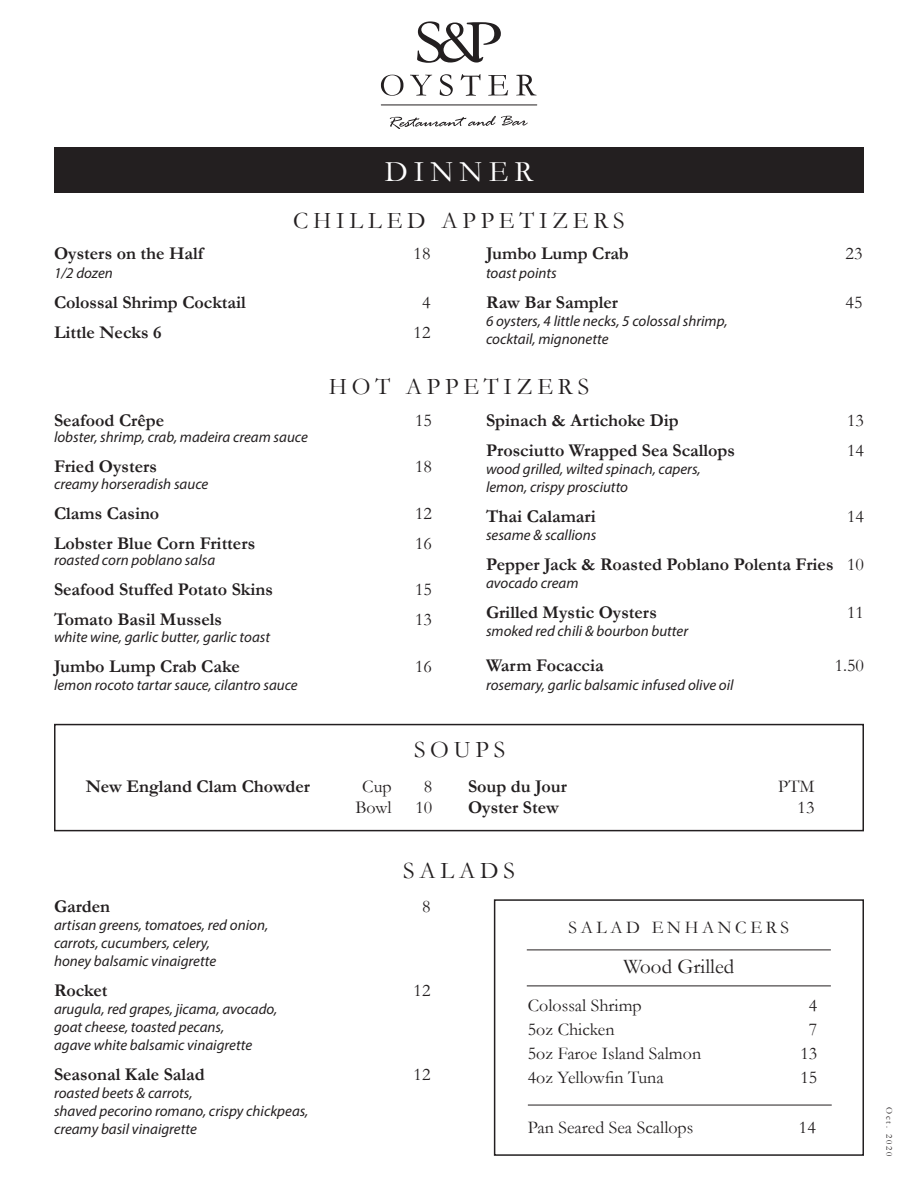
<style>
.page{position:relative;width:918px;height:1188px;background:#fff}
.page>*{position:absolute;margin:0;border:0;box-sizing:border-box;transform-origin:0 0}
.t1{font:30px "Garamond";letter-spacing:.2em;color:#fff}
.t2{font:24px "Garamond";letter-spacing:.2em;color:#231f20}
.t3{font:21px "Garamond";color:#231f20}
.t4{font:700 18px "Garamond";color:#231f20}
.t5{font:18px "Garamond";color:#231f20}
.t6{font:18px "Garamond";letter-spacing:.2em;color:#231f20}
.t7{font:italic 15px/18px "Myriad Pro";color:#231f20}
.t8{font:9px "Garamond";letter-spacing:.2em;color:#231f20}
.s1{font-weight:400}
</style>
<div class="page">
<div style="left:54px;top:148px;width:810px;height:45px;background:#231f20"></div>
<svg style="left:417px;top:21px;width:84px;height:42px"></svg>
<svg style="left:390px;top:116px;width:138px;height:13px"></svg>
<svg style="left:381px;top:75px;width:22px;height:21px"></svg>
<svg style="left:410px;top:75px;width:22px;height:21px"></svg>
<svg style="left:440px;top:74px;width:13px;height:22px"></svg>
<svg style="left:461px;top:74px;width:19px;height:22px"></svg>
<svg style="left:488px;top:75px;width:20px;height:21px"></svg>
<svg style="left:516px;top:75px;width:21px;height:20px"></svg>
<hr style="left:381px;top:105px;width:156px;height:1px;background:#231f20">
<div style="left:54px;top:724px;width:810px;height:107px;border:2px solid #231f20"></div>
<div style="left:494px;top:899px;width:370px;height:257px;border:2px solid #231f20"></div>
<hr style="left:527px;top:950px;width:304px;height:1px;background:#231f20">
<hr style="left:527px;top:986px;width:304px;height:1px;background:#231f20">
<hr style="left:528px;top:1105px;width:304px;height:1px;background:#231f20">
<h1 class="t1" style="left:385px;top:151px;width:150px">DINNER</h1>
<h2 class="t2" style="left:293px;top:204px;width:333px">CHILLED APPETIZERS</h2>
<p class="t4" style="left:54px;top:241px;width:151px">Oysters on the Half</p>
<p class="t5" style="left:414px;top:241px;width:18px">18</p>
<p class="t7" style="left:54px;top:264px;width:60px">1/2 dozen</p>
<p class="t4" style="left:54px;top:290px;width:193px">Colossal Shrimp Cocktail</p>
<p class="t5" style="left:422px;top:291px;width:10px">4</p>
<p class="t4" style="left:54px;top:320px;width:109px">Little Necks 6</p>
<p class="t5" style="left:414px;top:321px;width:18px">12</p>
<p class="t4" style="left:486px;top:241px;width:144px">Jumbo Lump Crab</p>
<p class="t5" style="left:846px;top:241px;width:18px">23</p>
<p class="t7" style="left:486px;top:264px;width:72px">toast points</p>
<p class="t4" style="left:486px;top:290px;width:134px">Raw Bar Sampler</p>
<p class="t5" style="left:846px;top:291px;width:18px">45</p>
<p class="t7" style="left:486px;top:312px;width:243px">6 oysters, 4 little necks, 5 colossal shrimp, cocktail, mignonette</p>
<h2 class="t2" style="left:329px;top:371px;width:262px">HOT APPETIZERS</h2>
<p class="t4" style="left:486px;top:408px;width:194px">Spinach &amp; Artichoke Dip</p>
<p class="t5" style="left:847px;top:408px;width:18px">13</p>
<p class="t4" style="left:486px;top:438px;width:251px">Prosciutto Wrapped Sea Scallops</p>
<p class="t5" style="left:847px;top:438px;width:18px">14</p>
<p class="t7" style="left:486px;top:459px;width:216px">wood grilled, wilted spinach, capers, lemon, crispy prosciutto</p>
<p class="t4" style="left:486px;top:504px;width:111px">Thai Calamari</p>
<p class="t5" style="left:847px;top:504px;width:18px">14</p>
<p class="t7" style="left:486px;top:526px;width:112px">sesame &amp; scallions</p>
<p class="t4" style="left:486px;top:552px;width:380px">Pepper Jack &amp; Roasted Poblano Polenta Fries <span class="s1">10</span></p>
<p class="t7" style="left:486px;top:574px;width:94px">avocado cream</p>
<p class="t4" style="left:486px;top:600px;width:172px">Grilled Mystic Oysters</p>
<p class="t5" style="left:847px;top:600px;width:18px">11</p>
<p class="t7" style="left:486px;top:622px;width:204px">smoked red chili &amp; bourbon butter</p>
<p class="t4" style="left:486px;top:654px;width:119px">Warm Focaccia</p>
<p class="t5" style="left:835px;top:654px;width:31px">1.50</p>
<p class="t7" style="left:486px;top:675px;width:249px">rosemary, garlic balsamic infused olive oil</p>
<p class="t4" style="left:54px;top:408px;width:112px">Seafood Crêpe</p>
<p class="t5" style="left:415px;top:408px;width:18px">15</p>
<p class="t7" style="left:54px;top:428px;width:255px">lobster, shrimp, crab, madeira cream sauce</p>
<p class="t4" style="left:54px;top:454px;width:105px">Fried Oysters</p>
<p class="t5" style="left:415px;top:454px;width:18px">18</p>
<p class="t7" style="left:54px;top:474px;width:156px">creamy horseradish sauce</p>
<p class="t4" style="left:54px;top:501px;width:107px">Clams Casino</p>
<p class="t5" style="left:415px;top:501px;width:18px">12</p>
<p class="t4" style="left:54px;top:531px;width:203px">Lobster Blue Corn Fritters</p>
<p class="t5" style="left:415px;top:531px;width:18px">16</p>
<p class="t7" style="left:54px;top:551px;width:163px">roasted corn poblano salsa</p>
<p class="t4" style="left:54px;top:577px;width:220px">Seafood Stuffed Potato Skins</p>
<p class="t5" style="left:415px;top:577px;width:18px">15</p>
<p class="t4" style="left:54px;top:607px;width:170px">Tomato Basil Mussels</p>
<p class="t5" style="left:415px;top:607px;width:18px">13</p>
<p class="t7" style="left:54px;top:627px;width:218px">white wine, garlic butter, garlic toast</p>
<p class="t4" style="left:54px;top:654px;width:187px">Jumbo Lump Crab Cake</p>
<p class="t5" style="left:415px;top:654px;width:18px">16</p>
<p class="t7" style="left:54px;top:675px;width:245px">lemon rocoto tartar sauce, cilantro sauce</p>
<h2 class="t2" style="left:414px;top:733px;width:93px">SOUPS</h2>
<p class="t4" style="left:86px;top:774px;width:226px">New England Clam Chowder</p>
<p class="t5" style="left:362px;top:774px;width:31px">Cup</p>
<p class="t5" style="left:424px;top:774px;width:10px">8</p>
<p class="t5" style="left:356px;top:796px;width:38px">Bowl</p>
<p class="t5" style="left:415px;top:796px;width:18px">10</p>
<p class="t4" style="left:468px;top:774px;width:100px">Soup du Jour</p>
<p class="t5" style="left:778px;top:774px;width:38px">PTM</p>
<p class="t4" style="left:468px;top:795px;width:92px">Oyster Stew</p>
<p class="t5" style="left:798px;top:796px;width:18px">13</p>
<h2 class="t2" style="left:403px;top:854px;width:113px">SALADS</h2>
<p class="t4" style="left:54px;top:894px;width:58px">Garden</p>
<p class="t5" style="left:422px;top:894px;width:10px">8</p>
<p class="t7" style="left:54px;top:916px;width:216px">artisan greens, tomatoes, red onion, carrots, cucumbers, celery,<br>honey balsamic vinaigrette</p>
<p class="t4" style="left:54px;top:978px;width:55px">Rocket</p>
<p class="t5" style="left:414px;top:978px;width:18px">12</p>
<p class="t7" style="left:54px;top:1000px;width:225px">arugula, red grapes, jicama, avocado, goat cheese, toasted pecans,<br>agave white balsamic vinaigrette</p>
<p class="t4" style="left:54px;top:1062px;width:152px">Seasonal Kale Salad</p>
<p class="t5" style="left:414px;top:1062px;width:18px">12</p>
<p class="t7" style="left:54px;top:1084px;width:256px">roasted beets &amp; carrots,<br>shaved pecorino romano, crispy chickpeas, creamy basil vinaigrette</p>
<p class="t6" style="left:569px;top:915px;width:222px">SALAD ENHANCERS</p>
<h3 class="t3" style="left:623px;top:953px;width:112px">Wood Grilled</h3>
<p class="t5" style="left:528px;top:993px;width:115px">Colossal Shrimp</p>
<p class="t5" style="left:809px;top:993px;width:10px">4</p>
<p class="t5" style="left:528px;top:1017px;width:88px">5oz Chicken</p>
<p class="t5" style="left:809px;top:1017px;width:10px">7</p>
<p class="t5" style="left:528px;top:1041px;width:175px">5oz Faroe Island Salmon</p>
<p class="t5" style="left:800px;top:1041px;width:18px">13</p>
<p class="t5" style="left:528px;top:1065px;width:137px">4oz Yellowfin Tuna</p>
<p class="t5" style="left:800px;top:1065px;width:18px">15</p>
<p class="t5" style="left:528px;top:1115px;width:167px">Pan Seared Sea Scallops</p>
<p class="t5" style="left:799px;top:1115px;width:18px">14</p>
<p class="t8" style="left:895px;top:1107px;width:50px;rotate:90deg">Oct. 2020</p>
</div>
